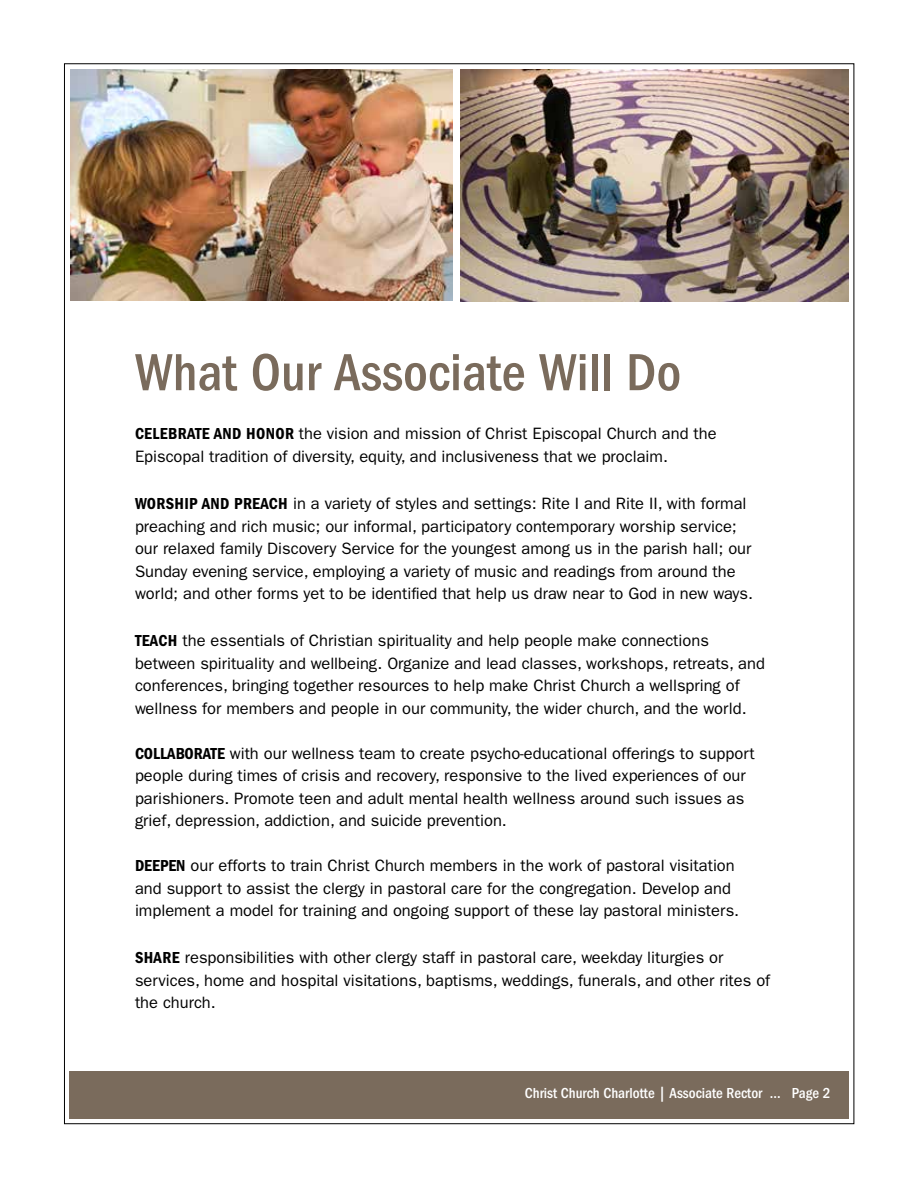
<style>
.page{position:relative;width:918px;height:1188px;background:#fff}
.page>*{position:absolute;margin:0;border:0;box-sizing:border-box;transform-origin:0 0}
.t1{font:500 condensed 54px "ITC Franklin Gothic Std";color:#7a6b5c}
.t2{font:16.5px/22.5px "ITC Franklin Gothic Std";color:#000}
.t3{font:500 condensed 15px "ITC Franklin Gothic Std";color:#fff}
.s1{font-family:"ITC Franklin Gothic Std Dm Cd"}
</style>
<div class="page">
<div style="left:70px;top:1072px;width:779px;height:47px;background:#7a6b5c"></div>
<img style="left:71px;top:69px;width:382px;height:231px">
<img style="left:461px;top:69px;width:387px;height:232px">
<h1 class="t1" style="left:135px;top:342px;width:548px">What Our Associate Will Do</h1>
<p class="t2" style="left:135px;top:423px;width:583px"><span class="s1">CELEBRATE AND HONOR</span> the vision and mission of Christ Episcopal Church and the<br>Episcopal tradition of diversity, equity, and inclusiveness that we proclaim.</p>
<p class="t2" style="left:135px;top:492px;width:620px"><span class="s1">WORSHIP AND PREACH</span> in a variety of styles and settings: Rite I and Rite II, with formal preaching and rich music; our informal, participatory contemporary worship service; our relaxed family Discovery Service for the youngest among us in the parish hall; our Sunday evening service, employing a variety of music and readings from around the world; and other forms yet to be identified that help us draw near to God in new ways.</p>
<p class="t2" style="left:135px;top:629px;width:632px"><span class="s1">TEACH</span> the essentials of Christian spirituality and help people make connections between spirituality and wellbeing. Organize and lead classes, workshops, retreats, and conferences, bringing together resources to help make Christ Church a wellspring of wellness for members and people in our community, the wider church, and the world.</p>
<p class="t2" style="left:135px;top:742px;width:621px"><span class="s1">COLLABORATE</span> with our wellness team to create psycho-educational offerings to support people during times of crisis and recovery, responsive to the lived experiences of our parishioners. Promote teen and adult mental health wellness around such issues as grief, depression, addiction, and suicide prevention.</p>
<p class="t2" style="left:135px;top:854px;width:606px"><span class="s1">DEEPEN</span> our efforts to train Christ Church members in the work of pastoral visitation and support to assist the clergy in pastoral care for the congregation. Develop and implement a model for training and ongoing support of these lay pastoral ministers.</p>
<p class="t2" style="left:135px;top:947px;width:637px"><span class="s1">SHARE</span> responsibilities with other clergy staff in pastoral care, weekday liturgies or services, home and hospital visitations, baptisms, weddings, funerals, and other rites of the church.</p>
<p class="t3" style="left:525px;top:1084px;width:307px">Christ Church Charlotte | Associate Rector ... Page 2</p>
</div>
